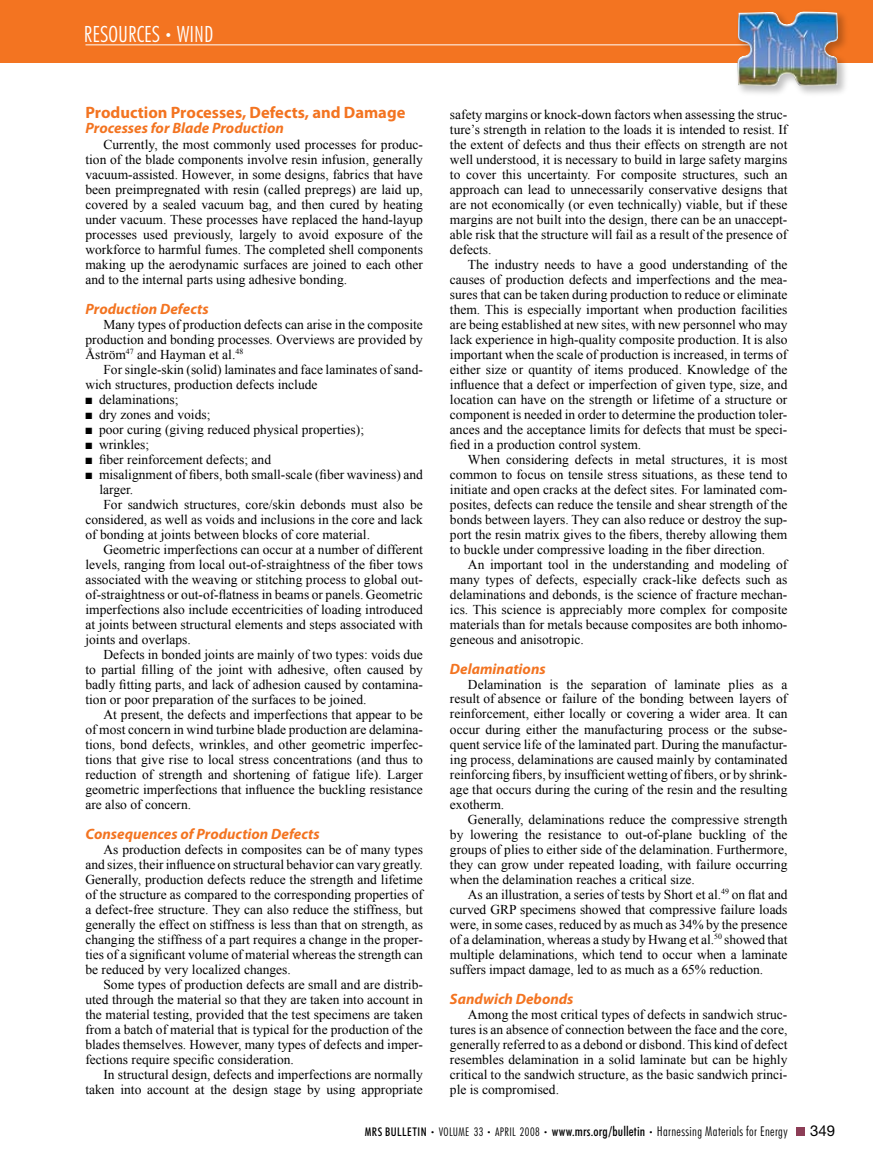
<style>
.page{position:relative;width:873px;height:1170px;background:#fff}
.page>*{position:absolute;margin:0;border:0;box-sizing:border-box;transform-origin:0 0}
.t1{font:22.5px "Futura Light Condensed BT";color:#fff}
.t2{font:700 16.5px "Myriad Pro";color:#f37421}
.t3{font:italic 700 15px "Myriad Pro";color:#f37421}
.t4{font:15px "Helvetica Neue LT Std";color:#000}
.t5{font:13.5px/15px "Times New Roman";color:#000;text-align:justify}
.t6{font:13.5px "Futura Light Condensed BT";letter-spacing:.03em;color:#000}
.s1{font-size:13.5px}
.s2{font-family:"Futura Medium Condensed BT";font-size:12px}
.s3{font-size:7.5px}
.s4{font-size:12px}
.s5{font-family:"Futura Medium Condensed BT"}
</style>
<div class="page">
<div style="left:796px;top:1127px;width:10px;height:9px;background:#8c3d56"></div>
<div style="left:0;top:0;width:873px;height:63px;background:#f37421"></div>
<hr style="left:86px;top:44px;width:702px;height:1px;background:#fff">
<div style="left:734px;top:8px;width:116px;height:91px;background:#000;opacity:.25"></div>
<img style="left:737px;top:11px;width:101px;height:76px">
<h1 class="t1" style="left:84px;top:20px;width:131px">RESOURCES <span class="s1">•</span> WIND</h1>
<p class="t2" style="left:85px;top:102px;width:321px">Production Processes, Defects, and Damage</p>
<p class="t3" style="left:85px;top:119px;width:200px">Processes for Blade Production</p>
<p class="t5" style="left:85px;top:136px;width:339px;text-indent:18px">Currently, the most commonly used processes for produc&shy;tion of the blade components involve resin infusion, generally vacuum-assisted. However, in some designs, fabrics that have been preimpregnated with resin (called prepregs) are laid up, covered by a sealed vacuum bag, and then cured by heating under vacuum. These processes have replaced the hand-layup processes used previously, largely to avoid exposure of the workforce to harmful fumes. The completed shell components making up the aerodynamic surfaces are joined to each other and to the internal parts using adhesive bonding.</p>
<p class="t3" style="left:85px;top:299px;width:125px">Production Defects</p>
<p class="t5" style="left:85px;top:316px;width:339px;text-indent:18px">Many types of production defects can arise in the composite production and bonding processes. Overviews are provided by Åström<sup>47</sup> and Hayman et al.<sup>48</sup></p>
<p class="t5" style="left:85px;top:361px;width:339px;text-indent:18px">For single-skin (solid) laminates and face laminates of sand&shy;wich structures, production defects include</p>
<p class="t5" style="left:85px;top:391px;width:95px">■ delaminations;</p>
<p class="t5" style="left:85px;top:406px;width:126px">■ dry zones and voids;</p>
<p class="t5" style="left:85px;top:421px;width:280px">■ poor curing (giving reduced physical properties);</p>
<p class="t5" style="left:85px;top:436px;width:65px">■ wrinkles;</p>
<p class="t5" style="left:85px;top:451px;width:187px">■ fiber reinforcement defects; and</p>
<p class="t5" style="left:85px;top:466px;width:339px">■ misalignment of fibers, both small-scale (fiber waviness) and</p>
<p class="t5" style="left:99px;top:481px;width:35px">larger.</p>
<p class="t5" style="left:103px;top:496px;width:321px">For sandwich structures, core/skin debonds must also be</p>
<p class="t5" style="left:85px;top:511px;width:339px">considered, as well as voids and inclusions in the core and lack</p>
<p class="t5" style="left:85px;top:526px;width:286px">of bonding at joints between blocks of core material.</p>
<p class="t5" style="left:103px;top:541px;width:321px">Geometric imperfections can occur at a number of different</p>
<p class="t5" style="left:85px;top:556px;width:339px">levels, ranging from local out-of-straightness of the fiber tows</p>
<p class="t5" style="left:85px;top:571px;width:339px">associated with the weaving or stitching process to global out-</p>
<p class="t5" style="left:85px;top:586px;width:339px">of-straightness or out-of-flatness in beams or panels. Geometric</p>
<p class="t5" style="left:85px;top:601px;width:339px">imperfections also include eccentricities of loading introduced</p>
<p class="t5" style="left:85px;top:616px;width:339px">at joints between structural elements and steps associated with</p>
<p class="t5" style="left:85px;top:631px;width:107px">joints and overlaps.</p>
<p class="t5" style="left:103px;top:646px;width:321px">Defects in bonded joints are mainly of two types: voids due</p>
<p class="t5" style="left:85px;top:661px;width:339px">to partial filling of the joint with adhesive, often caused by</p>
<p class="t5" style="left:85px;top:676px;width:339px">badly fitting parts, and lack of adhesion caused by contamina-</p>
<p class="t5" style="left:85px;top:691px;width:283px">tion or poor preparation of the surfaces to be joined.</p>
<p class="t5" style="left:103px;top:706px;width:321px">At present, the defects and imperfections that appear to be</p>
<p class="t5" style="left:85px;top:721px;width:339px">of most concern in wind turbine blade production are delamina-</p>
<p class="t5" style="left:85px;top:736px;width:339px">tions, bond defects, wrinkles, and other geometric imperfec-</p>
<p class="t5" style="left:85px;top:751px;width:339px">tions that give rise to local stress concentrations (and thus to</p>
<p class="t5" style="left:85px;top:766px;width:339px">reduction of strength and shortening of fatigue life). Larger</p>
<p class="t5" style="left:85px;top:781px;width:339px">geometric imperfections that influence the buckling resistance</p>
<p class="t5" style="left:85px;top:796px;width:107px">are also of concern.</p>
<p class="t3" style="left:85px;top:824px;width:236px">Consequences of Production Defects</p>
<p class="t5" style="left:85px;top:841px;width:339px;text-indent:18px">As production defects in composites can be of many types and sizes, their influence on structural behavior can vary greatly.<br>Generally, production defects reduce the strength and lifetime of the structure as compared to the corresponding properties of a defect-free structure. They can also reduce the stiffness, but generally the effect on stiffness is less than that on strength, as changing the stiffness of a part requires a change in the proper&shy;ties of a significant volume of material whereas the strength can be reduced by very localized changes.</p>
<p class="t5" style="left:85px;top:976px;width:339px;text-indent:18px">Some types of production defects are small and are distrib&shy;uted through the material so that they are taken into account in the material testing, provided that the test specimens are taken from a batch of material that is typical for the production of the blades themselves. However, many types of defects and imper&shy;fections require specific consideration.</p>
<p class="t5" style="left:85px;top:1066px;width:339px;text-align:right">In structural design, defects and imperfections are normally taken into account at the design stage by using appropriate</p>
<p class="t5" style="left:450px;top:106px;width:339px">safety margins or knock-down factors when assessing the struc&shy;ture’s strength in relation to the loads it is intended to resist. If the extent of defects and thus their effects on strength are not well understood, it is necessary to build in large safety margins to cover this uncertainty. For composite structures, such an approach can lead to unnecessarily conservative designs that are not economically (or even technically) viable, but if these margins are not built into the design, there can be an unaccept&shy;able risk that the structure will fail as a result of the presence of defects.</p>
<p class="t5" style="left:450px;top:256px;width:339px;text-indent:18px">The industry needs to have a good understanding of the causes of production defects and imperfections and the mea&shy;sures that can be taken during production to reduce or eliminate them. This is especially important when production facilities are being established at new sites, with new personnel who may lack experience in high-quality composite production. It is also important when the scale of production is increased, in terms of either size or quantity of items produced. Knowledge of the influence that a defect or imperfection of given type, size, and location can have on the strength or lifetime of a structure or component is needed in order to determine the production toler&shy;ances and the acceptance limits for defects that must be speci&shy;fied in a production control system.</p>
<p class="t5" style="left:450px;top:451px;width:339px;text-indent:18px">When considering defects in metal structures, it is most common to focus on tensile stress situations, as these tend to initiate and open cracks at the defect sites. For laminated com&shy;posites, defects can reduce the tensile and shear strength of the bonds between layers. They can also reduce or destroy the sup&shy;port the resin matrix gives to the fibers, thereby allowing them to buckle under compressive loading in the fiber direction.</p>
<p class="t5" style="left:450px;top:556px;width:339px;text-indent:18px">An important tool in the understanding and modeling of many types of defects, especially crack-like defects such as delaminations and debonds, is the science of fracture mechan&shy;ics. This science is appreciably more complex for composite materials than for metals because composites are both inhomo&shy;geneous and anisotropic.</p>
<p class="t3" style="left:450px;top:659px;width:97px">Delaminations</p>
<p class="t5" style="left:450px;top:676px;width:339px;text-indent:18px">Delamination is the separation of laminate plies as a result of absence or failure of the bonding between layers of reinforcement, either locally or covering a wider area. It can occur during either the manufacturing process or the subse&shy;quent service life of the laminated part. During the manufactur&shy;ing process, delaminations are caused mainly by contaminated reinforcing fibers, by insufficient wetting of fibers, or by shrink&shy;age that occurs during the curing of the resin and the resulting exotherm.</p>
<p class="t5" style="left:450px;top:811px;width:339px;text-indent:18px">Generally, delaminations reduce the compressive strength by lowering the resistance to out-of-plane buckling of the groups of plies to either side of the delamination. Furthermore, they can grow under repeated loading, with failure occurring when the delamination reaches a critical size.</p>
<p class="t5" style="left:450px;top:886px;width:339px;text-indent:18px">As an illustration, a series of tests by Short et al.<sup>49</sup> on flat and curved GRP specimens showed that compressive failure loads were, in some cases, reduced by as much as 34% by the presence of a delamination, whereas a study by Hwang et al.<sup>50</sup> showed that multiple delaminations, which tend to occur when a laminate suffers impact damage, led to as much as a 65% reduction.</p>
<p class="t3" style="left:450px;top:989px;width:125px">Sandwich Debonds</p>
<p class="t5" style="left:450px;top:1006px;width:339px;text-indent:18px">Among the most critical types of defects in sandwich struc&shy;tures is an absence of connection between the face and the core, generally referred to as a debond or disbond. This kind of defect resembles delamination in a solid laminate but can be highly critical to the sandwich structure, as the basic sandwich princi&shy;ple is compromised.</p>
<p class="t6" style="left:365px;top:1123px;width:424px"><span class="s2">MRS BULLETIN</span> <span class="s3">•</span> <span class="s4">VOLUME 33</span> <span class="s3">•</span> <span class="s4">APRIL 2008</span> <span class="s3">•</span> <span class="s5">www.mrs.org/bulletin</span> <span class="s3">•</span> Harnessing Materials for Energy</p>
<p class="t4" style="left:810px;top:1122px;width:27px">349</p>
</div>
